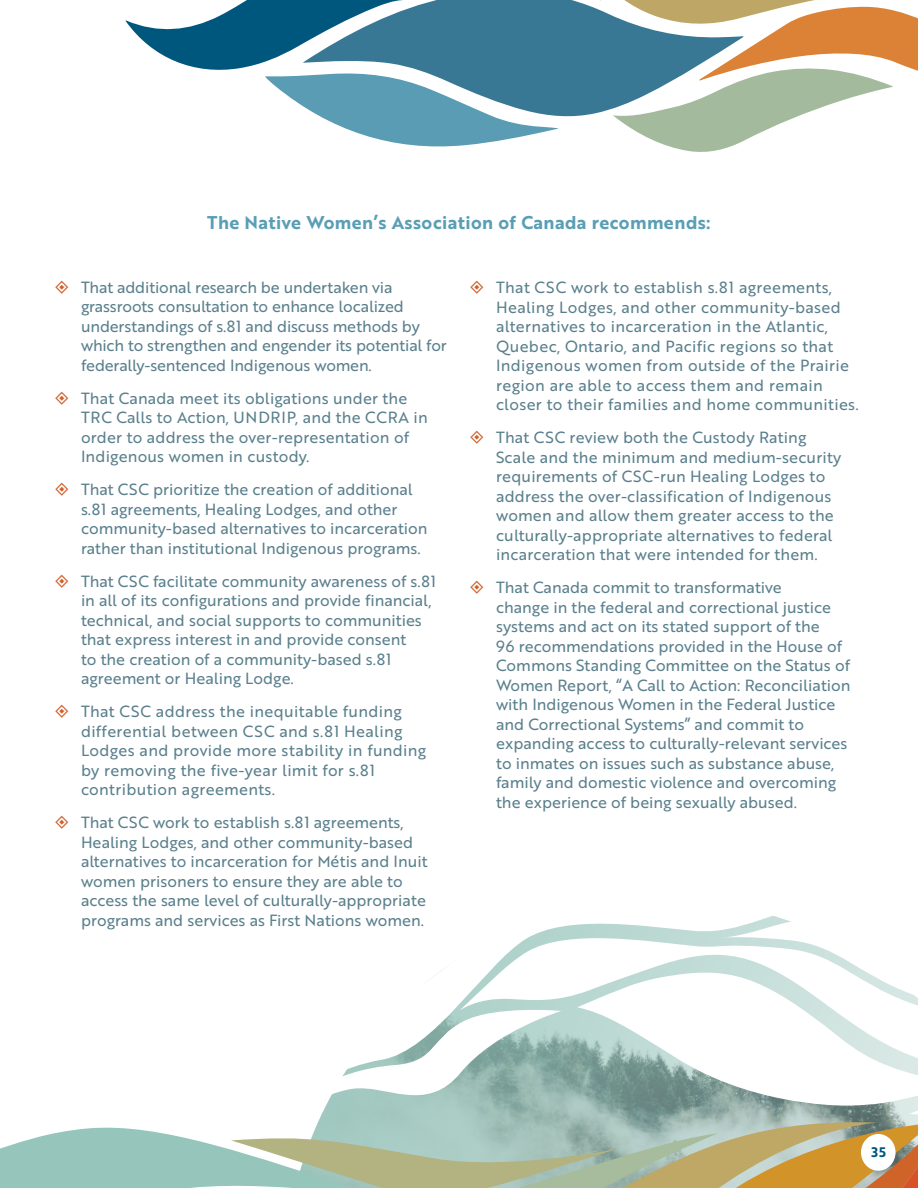
<style>
.page{position:relative;width:918px;height:1188px;background:#fff}
.page>*{position:absolute;margin:0;border:0;box-sizing:border-box;transform-origin:0 0}
.sub_sub_title{font:18px "Brother 1816 Bold";letter-spacing:.02em;color:#5a9eb5}
.t1{font:15.75px/19.5px "Brother 1816 Regular";color:#597f8c}
.t2{font:15.75px/19.5px "Brother 1816 Regular";letter-spacing:.02em;color:#597f8c}
.t3{font:13.5px "Brother 1816 Bold";color:#00587f}
</style>
<div class="page">
<svg style="left:425px;top:916px;width:493px;height:89px"></svg>
<svg style="left:125px;top:0;width:793px;height:152px"></svg>
<svg style="left:0;top:1005px;width:918px;height:183px"></svg>
<div style="left:861px;top:1134px;width:35px;height:37px;background:#fff;border-radius:50%"></div>
<p class="sub_sub_title" style="left:207px;top:209px;width:505px">The Native Women’s Association of Canada recommends:</p>
<p class="t1" style="left:81px;top:277px;width:367px">That additional research be undertaken via grassroots consultation to enhance localized understandings of s.81 and discuss methods by which to strengthen and engender its potential for federally-sentenced Indigenous women.</p>
<p class="t1" style="left:81px;top:388px;width:348px">That Canada meet its obligations under the TRC Calls to Action, UNDRIP, and the CCRA in order to address the over-representation of Indigenous women in custody.</p>
<p class="t1" style="left:81px;top:479px;width:348px">That CSC prioritize the creation of additional s.81 agreements, Healing Lodges, and other community-based alternatives to incarceration rather than institutional Indigenous programs.</p>
<p class="t1" style="left:81px;top:571px;width:357px">That CSC facilitate community awareness of s.81 in all of its configurations and provide financial, technical, and social supports to communities that express interest in and provide consent<br>to the creation of a community-based s.81 agreement or Healing Lodge.</p>
<p class="t2" style="left:81px;top:701px;width:347px">That CSC address the inequitable funding differential between CSC and s.81 Healing Lodges and provide more stability in funding by removing the five-year limit for s.81 contribution agreements.</p>
<p class="t1" style="left:81px;top:812px;width:348px">That CSC work to establish s.81 agreements, Healing Lodges, and other community-based alternatives to incarceration for Métis and Inuit women prisoners to ensure they are able to access the same level of culturally-appropriate programs and services as First Nations women.</p>
<p class="t2" style="left:496px;top:277px;width:364px">That CSC work to establish s.81 agreements, Healing Lodges, and other community-based alternatives to incarceration in the Atlantic, Quebec, Ontario, and Pacific regions so that Indigenous women from outside of the Prairie region are able to access them and remain closer to their families and home communities.</p>
<p class="t1" style="left:496px;top:427px;width:347px">That CSC review both the Custody Rating Scale and the minimum and medium-security requirements of CSC-run Healing Lodges to address the over-classification of Indigenous women and allow them greater access to the culturally-appropriate alternatives to federal incarceration that were intended for them.</p>
<p class="t1" style="left:496px;top:577px;width:356px">That Canada commit to transformative<br>change in the federal and correctional justice systems and act on its stated support of the<br>96 recommendations provided in the House of Commons Standing Committee on the Status of Women Report, “A Call to Action: Reconciliation with Indigenous Women in the Federal Justice and Correctional Systems” and commit to expanding access to culturally-relevant services to inmates on issues such as substance abuse, family and domestic violence and overcoming the experience of being sexually abused.</p>
<p class="t3" style="left:872px;top:1142px;width:16px">35</p>
</div>
